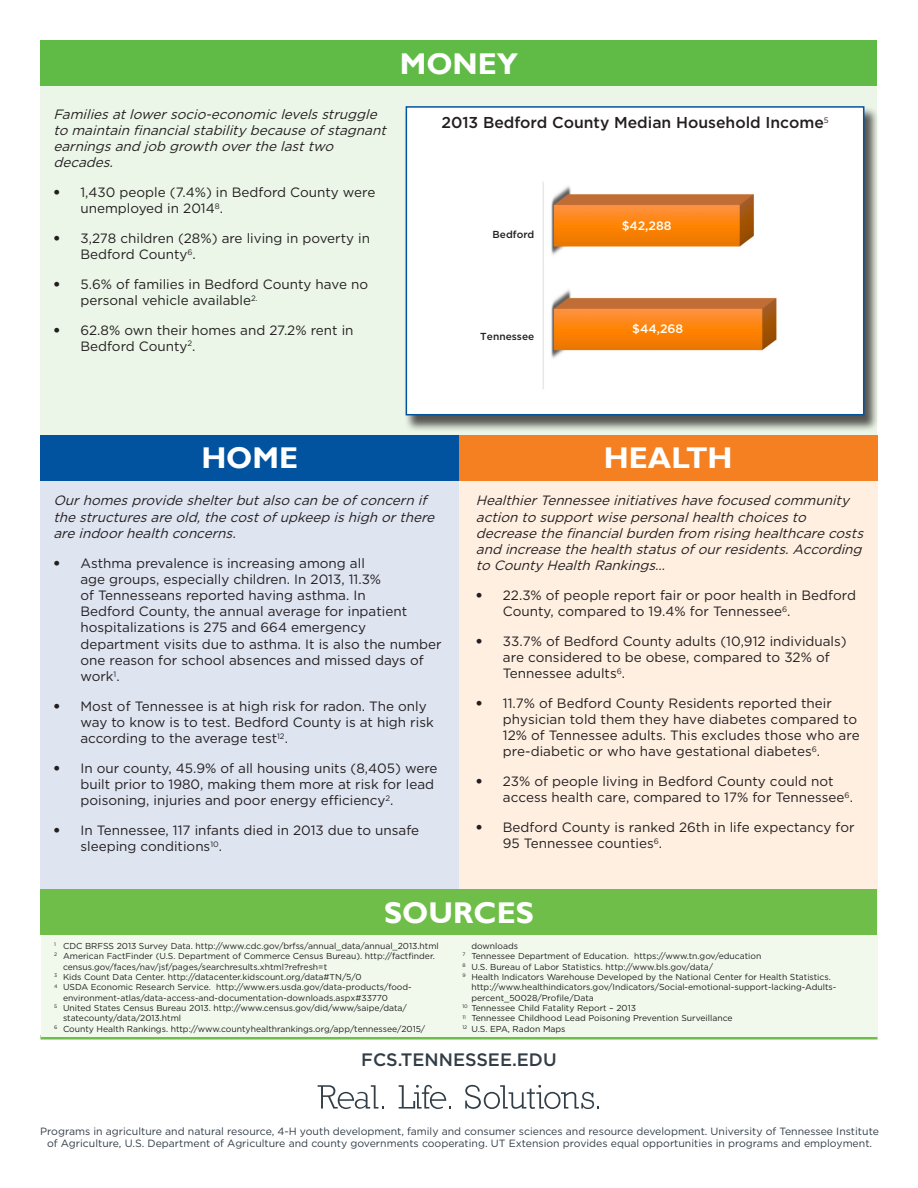
<style>
.page{position:relative;width:918px;height:1188px;background:#fff}
.page>*{position:absolute;margin:0;border:0;box-sizing:border-box;transform-origin:0 0}
.t1{font:700 30px "Gill Sans";color:#fff}
.t2{font:500 18px "Gotham";color:#323d47}
.t3{font:500 15.75px "Gotham";color:#231f20}
.t4{font:13.5px/16.2px "Gotham";color:#231f20}
.Regular_Paragraph_2{font:italic 13.5px/16.2px "Gotham";color:#231f20}
.t5{font:500 12.3px "Gotham";color:#fff}
.t6{font:10.5px/12.6px "Gotham";color:#323d47;text-align:center}
.t7{font:500 10.2px "Gotham";color:#231f20}
.Superscript{font:8.7px/10.4px "Gotham";color:#231f20}
.s1{font-family:"Franklin Gothic Std";font-stretch:condensed}
</style>
<div class="page">
<div style="left:40px;top:304px;width:419px;height:595px;background:#dfe4f1"></div>
<div style="left:459px;top:449px;width:419px;height:450px;background:#feefe1"></div>
<div style="left:40px;top:43px;width:838px;height:415px;background:#ecf6e8"></div>
<svg style="left:318px;top:1085px;width:66px;height:24px"></svg>
<svg style="left:399px;top:1085px;width:52px;height:24px"></svg>
<svg style="left:465px;top:1085px;width:134px;height:24px"></svg>
<div style="left:40px;top:40px;width:838px;height:46px;background:#60bb46"></div>
<div style="left:40px;top:435px;width:419px;height:46px;background:#0153a0"></div>
<div style="left:459px;top:435px;width:419px;height:46px;background:#f58021"></div>
<div style="left:40px;top:1035px;width:838px;height:5px;background:#6ebe49"></div>
<div style="left:41px;top:899px;width:837px;height:138px;background:#f1f9ed"></div>
<div style="left:40px;top:890px;width:838px;height:45px;background:#6ebe49"></div>
<div style="left:404px;top:107px;width:475px;height:325px;background:#231f20;opacity:.75"></div>
<div style="left:406px;top:106px;width:458px;height:309px;background:#fff;border:2px solid #0153a0"></div>
<img style="left:542px;top:181px;width:235px;height:208px">
<p class="t1" style="left:400px;top:46px;width:120px">MONEY</p>
<p class="Regular_Paragraph_2" style="left:53px;top:106px;width:338px">Familiesatlowersocio-economiclevelsstruggle to maintainfinancialstabilitybecauseofstagnant earningsand job growthoverthelasttwo decades.</p>
<p class="t4" style="left:80px;top:184px;width:296px;text-indent:-27px"><span class="s1">•</span> 1,430 people (7.4%) in Bedford County were unemployed in 2014<sup>8</sup>.</p>
<p class="t4" style="left:80px;top:230px;width:291px;text-indent:-27px"><span class="s1">•</span> 3,278 children (28%) are living in poverty in<br>Bedford County<sup>6</sup>.</p>
<p class="t4" style="left:80px;top:276px;width:289px;text-indent:-27px"><span class="s1">•</span> 5.6% of families in Bedford County have no personal vehicle available<sup>2.</sup></p>
<p class="t4" style="left:80px;top:322px;width:275px;text-indent:-27px"><span class="s1">•</span> 62.8% own their homes and 27.2% rent in<br>Bedford County<sup>2</sup>.</p>
<p class="t7" style="left:480px;top:330px;width:56px">Tennessee</p>
<p class="t3" style="left:441px;top:112px;width:389px">2013 Bedford County Median Household Income<sup>5</sup></p>
<p class="t5" style="left:622px;top:218px;width:51px">$42,288</p>
<p class="t7" style="left:493px;top:227px;width:43px">Bedford</p>
<p class="t5" style="left:632px;top:321px;width:52px">$44,268</p>
<p class="t1" style="left:201px;top:440px;width:98px">HOME</p>
<p class="t1" style="left:604px;top:440px;width:130px">HEALTH</p>
<p class="Regular_Paragraph_2" style="left:53px;top:492px;width:387px">Ourhomesprovideshelterbutalso canbeofconcernif thestructuresareold,thecostofupkeep ishighorthere areindoorhealthconcerns.</p>
<p class="t4" style="left:80px;top:554px;width:363px;text-indent:-27px"><span class="s1">•</span> Asthma prevalence is increasing among all<br>age groups, especially children. In 2013, 11.3%<br>of Tennesseans reported having asthma. In<br>Bedford County, the annual average for inpatient hospitalizations is 275 and 664 emergency department visits due to asthma. It is also the number one reason for school absences and missed days of work<sup>1</sup>.</p>
<p class="t4" style="left:80px;top:698px;width:355px;text-indent:-27px"><span class="s1">•</span> Most of Tennessee is at high risk for radon. The only way to know is to test. Bedford County is at high risk according to the average test<sup>12</sup>.</p>
<p class="t4" style="left:80px;top:760px;width:359px;text-indent:-27px"><span class="s1">•</span> In our county, 45.9% of all housing units (8,405) were built prior to 1980, making them more at risk for lead poisoning, injuries and poor energy efficiency<sup>2</sup>.</p>
<p class="t4" style="left:80px;top:822px;width:340px;text-indent:-27px"><span class="s1">•</span> In Tennessee, 117 infants died in 2013 due to unsafe sleeping conditions<sup>10</sup>.</p>
<p class="Regular_Paragraph_2" style="left:476px;top:492px;width:393px">HealthierTennesseeinitiativeshavefocused community actionto supportwisepersonalhealthchoicesto decreasethefinancialburdenfrom rising healthcarecosts and increasethehealthstatusofourresidents.According to CountyHealthRankings…</p>
<p class="t4" style="left:503px;top:587px;width:355px;text-indent:-27px"><span class="s1">•</span> 22.3% of people report fair or poor health in Bedford<br>County, compared to 19.4% for Tennessee<sup>6</sup>.</p>
<p class="t4" style="left:503px;top:633px;width:345px;text-indent:-27px"><span class="s1">•</span> 33.7% of Bedford County adults (10,912 individuals) are considered to be obese, compared to 32% of<br>Tennessee adults<sup>6</sup>.</p>
<p class="t4" style="left:503px;top:695px;width:358px;text-indent:-27px"><span class="s1">•</span> 11.7% of Bedford County Residents reported their physician told them they have diabetes compared to 12% of Tennessee adults. This excludes those who are pre-diabetic or who have gestational diabetes<sup>6</sup>.</p>
<p class="t4" style="left:503px;top:773px;width:352px;text-indent:-27px"><span class="s1">•</span> 23% of people living in Bedford County could not access health care, compared to 17% for Tennessee<sup>6</sup>.</p>
<p class="t4" style="left:503px;top:819px;width:353px;text-indent:-27px"><span class="s1">•</span> Bedford County is ranked 26th in life expectancy for<br>95 Tennessee counties<sup>6</sup>.</p>
<p class="t1" style="left:384px;top:895px;width:151px">SOURCES</p>
<p class="Superscript" style="left:54px;top:941px;width:386px"><sup>1</sup> CDC BRFSS 2013 Survey Data. http://www.cdc.gov/brfss/annual_data/annual_2013.html</p>
<p class="Superscript" style="left:63px;top:951px;width:373px;text-indent:-9px"><sup>2</sup> American FactFinder (U.S. Department of Commerce Census Bureau). http://factfinder. census.gov/faces/nav/jsf/pages/searchresults.xhtml?refresh=t</p>
<p class="Superscript" style="left:54px;top:972px;width:309px"><sup>3</sup> Kids Count Data Center. http://datacenter.kidscount.org/data#TN/5/0</p>
<p class="Superscript" style="left:63px;top:982px;width:350px;text-indent:-9px"><sup>4</sup> USDA Economic Research Service. http://www.ers.usda.gov/data-products/food&shy;environment-atlas/data-access-and-documentation-downloads.aspx#33770</p>
<p class="Superscript" style="left:63px;top:1003px;width:346px;text-indent:-9px"><sup>5</sup> United States Census Bureau 2013. http://www.census.gov/did/www/saipe/data/ statecounty/data/2013.html</p>
<p class="Superscript" style="left:54px;top:1023px;width:373px"><sup>6</sup> County Health Rankings. http://www.countyhealthrankings.org/app/tennessee/2015/</p>
<p class="Superscript" style="left:471px;top:941px;width:48px">downloads</p>
<p class="Superscript" style="left:462px;top:951px;width:301px"><sup>7</sup> Tennessee Department of Education. https://www.tn.gov/education</p>
<p class="Superscript" style="left:462px;top:961px;width:252px"><sup>8</sup> U.S. Bureau of Labor Statistics. http://www.bls.gov/data/</p>
<p class="Superscript" style="left:471px;top:972px;width:366px;text-indent:-9px"><sup>9</sup> Health Indicators Warehouse Developed by the National Center for Health Statistics. http://www.healthindicators.gov/Indicators/Social-emotional-support-lacking-Adults&shy;percent_50028/Profile/Data</p>
<p class="Superscript" style="left:462px;top:1003px;width:175px"><sup>10</sup> Tennessee Child Fatality Report – 2013</p>
<p class="Superscript" style="left:462px;top:1013px;width:272px"><sup>11</sup> Tennessee Childhood Lead Poisoning Prevention Surveillance</p>
<p class="Superscript" style="left:462px;top:1023px;width:105px"><sup>12</sup> U.S. EPA, Radon Maps</p>
<p class="t2" style="left:361px;top:1048px;width:197px">FCS.TENNESSEE.EDU</p>
<p class="t6" style="left:40px;top:1125px;width:840px">Programs in agriculture and natural resource, 4-H youth development, family and consumer sciences and resource development. University of Tennessee Institute of Agriculture, U.S. Department of Agriculture and county governments cooperating. UT Extension provides equal opportunities in programs and employment.</p>
</div>
